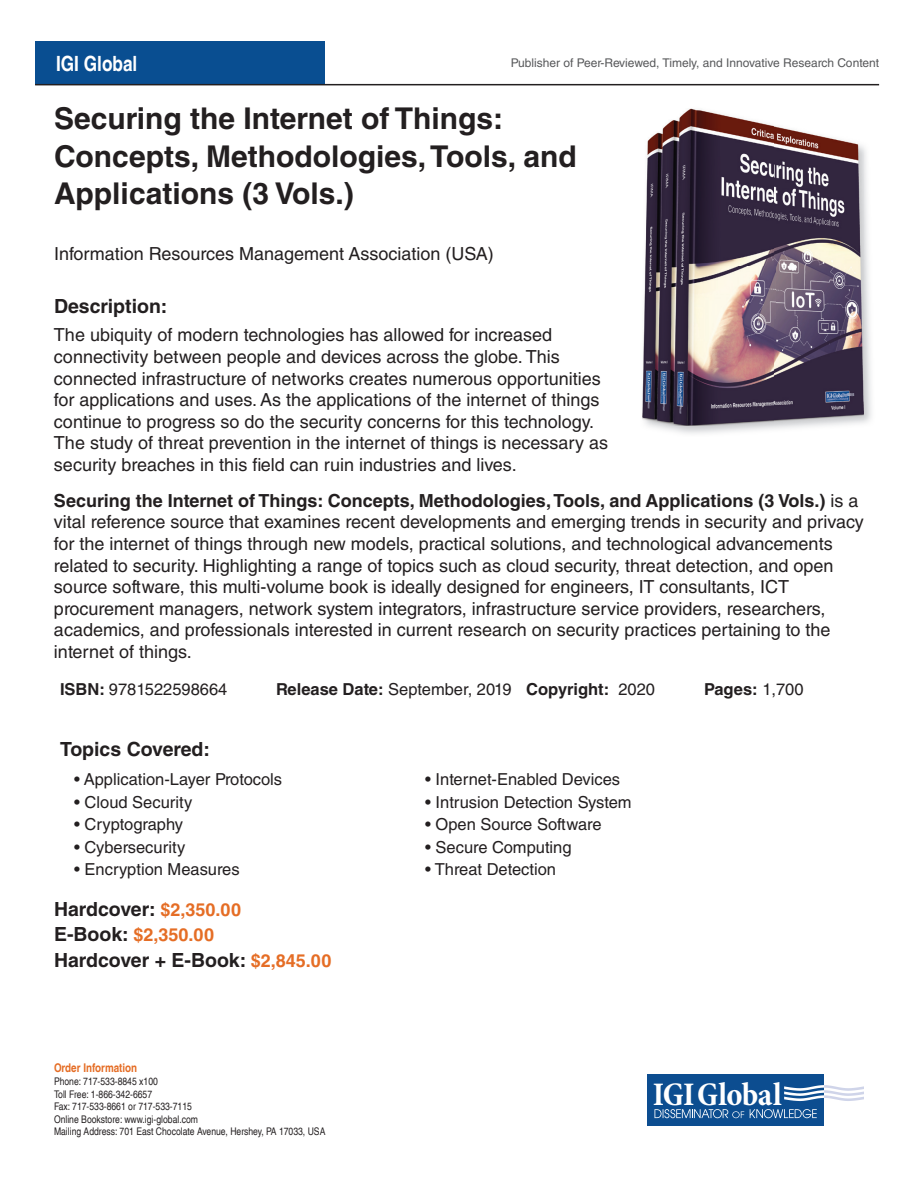
<style>
.page{position:relative;width:918px;height:1188px;background:#fff}
.page>*{position:absolute;margin:0;border:0;box-sizing:border-box;transform-origin:0 0}
.t1{font:700 condensed 33.3px "Minion Pro";letter-spacing:-.015em;color:#fff}
.t2{font:700 30px/37.5px "Helvetica LT Std";color:#231f20}
.t3{font:700 condensed 21px "Helvetica LT";color:#fff}
.t4{font:700 19.5px "Helvetica LT Std";color:#231f20}
.t5{font:18px/21.6px "Helvetica LT Std";color:#231f20}
.t6{font:700 18px "Helvetica LT Std";color:#e56d25}
.t7{font:16.5px "Helvetica LT Std";color:#231f20}
.t8{font:700 16.5px "Helvetica LT Std";color:#231f20}
.t9{font:12px "Helvetica LT Std";color:#57585a}
.t10{font:700 condensed 12px "Helvetica LT";color:#e56d25}
.t11{font:condensed 10.5px/12.6px "Helvetica LT";color:#231f20}
.s1{font-weight:700}
.s2{font-weight:400}
.s3{font-size:18px;color:#e56d25}
.s4{font-size:19.5px;color:#231f20}
</style>
<div class="page">
<div style="left:35px;top:41px;width:290px;height:44px;background:#094e91"></div>
<svg style="left:647px;top:1125px;width:177px;height:1px"></svg>
<div style="left:647px;top:1074px;width:177px;height:51px;background:#0c4d90"></div>
<svg style="left:654px;top:1109px;width:90px;height:9px"></svg>
<svg style="left:750px;top:1109px;width:67px;height:9px"></svg>
<svg style="left:784px;top:1085px;width:80px;height:16px"></svg>
<hr style="left:35px;top:84px;width:844px;height:1px;background:#231f20">
<img style="left:642px;top:147px;width:230px;height:287px">
<img style="left:643px;top:108px;width:220px;height:317px">
<p class="t3" style="left:56px;top:50px;width:83px">IGI Global</p>
<p class="t9" style="left:511px;top:56px;width:370px">Publisher of Peer-Reviewed, Timely, and Innovative Research Content</p>
<h2 class="t2" style="left:54px;top:99px;width:524px">Securing the Internet of Things:<br>Concepts, Methodologies, Tools, and<br>Applications (3 Vols.)</h2>
<p class="t5" style="left:54px;top:243px;width:441px">Information Resources Management Association (USA)</p>
<p class="t4" style="left:54px;top:294px;width:115px">Description:</p>
<p class="t5" style="left:54px;top:324px;width:556px">The ubiquity of modern technologies has allowed for increased connectivity between people and devices across the globe. This connected infrastructure of networks creates numerous opportunities for applications and uses. As the applications of the internet of things continue to progress so do the security concerns for this technology.<br>The study of threat prevention in the internet of things is necessary as security breaches in this eld can ruin industries and lives.</p>
<p class="t5" style="left:54px;top:490px;width:811px"><span class="s1">Securing the Internet of Things: Concepts, Methodologies, Tools, and Applications (3 Vols.)</span> is a vital reference source that examines recent developments and emerging trends in security and privacy for the internet of things through new models, practical solutions, and technological advancements related to security. Highlighting a range of topics such as cloud security, threat detection, and open source software, this multi-volume book is ideally designed for engineers, IT consultants, ICT procurement managers, network system integrators, infrastructure service providers, researchers, academics, and professionals interested in current research on security practices pertaining to the internet of things.</p>
<p class="t7" style="left:60px;top:680px;width:169px"><span class="s1">ISBN:</span> 9781522598664</p>
<p class="t8" style="left:276px;top:679px;width:381px">Release Date: <span class="s2">September, 2019</span> Copyright: <span class="s2">2020</span></p>
<p class="t8" style="left:704px;top:679px;width:101px">Pages: <span class="s2">1,700</span></p>
<p class="t4" style="left:60px;top:737px;width:152px">Topics Covered:</p>
<p class="t7" style="left:74px;top:770px;width:209px">• Application-Layer Protocols</p>
<p class="t7" style="left:74px;top:793px;width:120px">• Cloud Security</p>
<p class="t7" style="left:74px;top:815px;width:110px">• Cryptography</p>
<p class="t7" style="left:74px;top:838px;width:113px">• Cybersecurity</p>
<p class="t7" style="left:74px;top:860px;width:167px">• Encryption Measures</p>
<p class="t4" style="left:54px;top:897px;width:189px">Hardcover: <span class="s3">$2,350.00</span></p>
<p class="t6" style="left:54px;top:924px;width:162px"><span class="s4">E-Book:</span> $2,350.00</p>
<p class="t4" style="left:54px;top:948px;width:279px">Hardcover + E-Book: <span class="s3">$2,845.00</span></p>
<p class="t10" style="left:54px;top:1061px;width:85px">Order Information</p>
<p class="t11" style="left:54px;top:1075px;width:273px">Phone: 717-533-8845 x100<br>Toll Free: 1-866-342-6657<br>Fax: 717-533-8661 or 717-533-7115<br>Online Bookstore: www.igi-global.com<br>Mailing Address: 701 East Chocolate Avenue, Hershey, PA 17033, USA</p>
<p class="t7" style="left:425px;top:770px;width:196px">• Internet-Enabled Devices</p>
<p class="t7" style="left:425px;top:793px;width:208px">• Intrusion Detection System</p>
<p class="t7" style="left:425px;top:815px;width:178px">• Open Source Software</p>
<p class="t7" style="left:425px;top:838px;width:148px">• Secure Computing</p>
<p class="t7" style="left:425px;top:860px;width:132px">• Threat Detection</p>
<h1 class="t1" style="left:653px;top:1071px;width:130px">IGIGlobal</h1>
</div>
